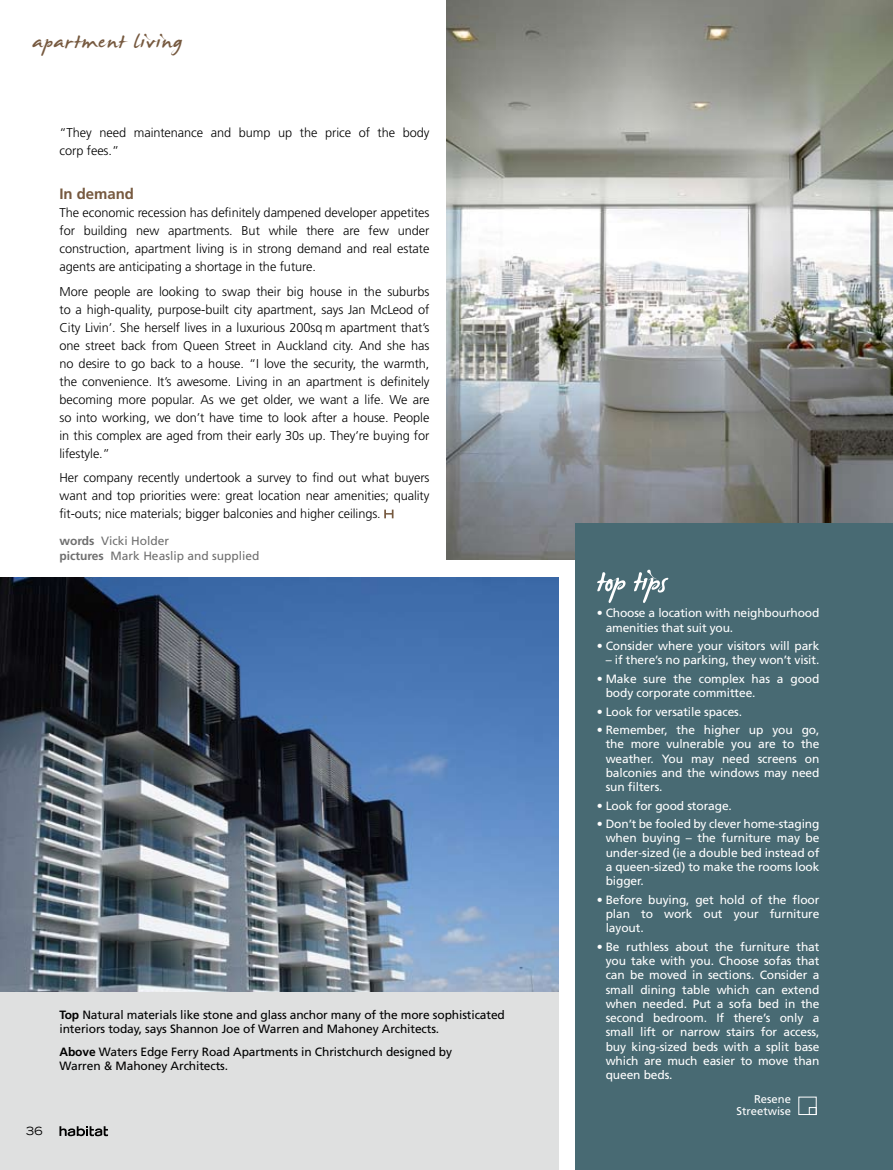
<style>
.page{position:relative;width:893px;height:1170px;background:#fff}
.page>*{position:absolute;margin:0;border:0;box-sizing:border-box;transform-origin:0 0}
.t1{font:54px "James Fajardo";letter-spacing:-.02em;color:#fff}
.t2{font:36px "James Fajardo";letter-spacing:.035em;color:#76593f}
.t3{font:700 15px "Frutiger";letter-spacing:-.005em;color:#76593f}
.t4{font:300 12.75px/18px "Frutiger";letter-spacing:-.005em;color:#000;text-align:justify}
.t5{font:12px/14.2px "Frutiger";letter-spacing:-.01em;color:#fff;text-align:justify}
.t6{font:12px/14.2px "Frutiger";letter-spacing:-.01em;color:#000}
.t7{font:12px/15px "Frutiger";color:#6f6f6f}
.t8{font:11.25px/11.2px "Frutiger";color:#fff;text-align:right}
.t9{font:expanded 11.25px "Trade Gothic LH";color:#000}
.s1{font-weight:700}
</style>
<div class="page">
<div style="left:0;top:991px;width:558px;height:178px;background:#dfe0e0"></div>
<img style="left:446px;top:0;width:447px;height:559px">
<svg style="left:384px;top:509px;width:9px;height:9px"></svg>
<div style="left:575px;top:523px;width:318px;height:646px;background:#486a73"></div>
<img style="left:0;top:577px;width:558px;height:414px">
<div style="left:809px;top:1107px;width:7px;height:7px;border:1px solid #fff"></div>
<svg style="left:59px;top:1126px;width:49px;height:10px"></svg>
<h2 class="t2" style="left:33px;top:22px;width:151px">apartment living</h2>
<p class="t4" style="left:60px;top:124px;width:371px">“They need maintenance and bump up the price of the body corp fees.”</p>
<p class="t3" style="left:60px;top:185px;width:76px">In demand</p>
<p class="t4" style="left:60px;top:204px;width:371px">The economic recession has definitely dampened developer appetites for building new apartments. But while there are few under construction, apartment living is in strong demand and real estate agents are anticipating a shortage in the future.</p>
<p class="t4" style="left:60px;top:282px;width:371px">More people are looking to swap their big house in the suburbs to a high-quality, purpose-built city apartment, says Jan McLeod of City Livin’. She herself lives in a luxurious 200sq m apartment that’s one street back from Queen Street in Auckland city. And she has no desire to go back to a house. “I love the security, the warmth, the convenience. It’s awesome. Living in an apartment is definitely becoming more popular. As we get older, we want a life. We are so into working, we don’t have time to look after a house. People in this complex are aged from their early 30s up. They’re buying for lifestyle.”</p>
<p class="t4" style="left:60px;top:469px;width:371px">Her company recently undertook a survey to find out what buyers want and top priorities were: great location near amenities; quality fit-outs; nice materials; bigger balconies and higher ceilings.</p>
<p class="t7" style="left:60px;top:533px;width:201px"><span class="s1">words</span> Vicki Holder<br><span class="s1">pictures</span> Mark Heaslip and supplied</p>
<p class="t6" style="left:60px;top:1007px;width:447px"><span class="s1">Top</span> Natural materials like stone and glass anchor many of the more sophisticated interiors today, says Shannon Joe of Warren and Mahoney Architects.</p>
<p class="t6" style="left:60px;top:1044px;width:394px"><span class="s1">Above</span> Waters Edge Ferry Road Apartments in Christchurch designed by<br>Warren &amp; Mahoney Architects.</p>
<p class="t9" style="left:26px;top:1123px;width:18px">36</p>
<h1 class="t1" style="left:597px;top:553px;width:72px">top tips</h1>
<p class="t5" style="left:606px;top:606px;width:215px;text-indent:-9px">• Choose a location with neighbourhood amenities that suit you.</p>
<p class="t5" style="left:597px;top:639px;width:224px">• Consider where your visitors will park</p>
<p class="t5" style="left:606px;top:653px;width:215px">– if there’s no parking, they won’t visit.</p>
<p class="t5" style="left:606px;top:671px;width:215px;text-indent:-9px">• Make sure the complex has a good body corporate committee.</p>
<p class="t5" style="left:597px;top:704px;width:147px">• Look for versatile spaces.</p>
<p class="t5" style="left:606px;top:723px;width:215px;text-indent:-9px">• Remember, the higher up you go, the more vulnerable you are to the weather. You may need screens on balconies and the windows may need sun filters.</p>
<p class="t5" style="left:597px;top:798px;width:137px">• Look for good storage.</p>
<p class="t5" style="left:606px;top:816px;width:215px;text-indent:-9px">• Don’t be fooled by clever home-staging when buying – the furniture may be under-sized (ie a double bed instead of a queen-sized) to make the rooms look bigger.</p>
<p class="t5" style="left:606px;top:892px;width:215px;text-indent:-9px">• Before buying, get hold of the floor plan to work out your furniture layout.</p>
<p class="t5" style="left:606px;top:939px;width:215px;text-indent:-9px">• Be ruthless about the furniture that you take with you. Choose sofas that can be moved in sections. Consider a small dining table which can extend when needed. Put a sofa bed in the second bedroom. If there’s only a small lift or narrow stairs for access, buy king-sized beds with a split base which are much easier to move than queen beds.</p>
<p class="t8" style="left:736px;top:1093px;width:56px">Resene<br>Streetwise</p>
</div>
